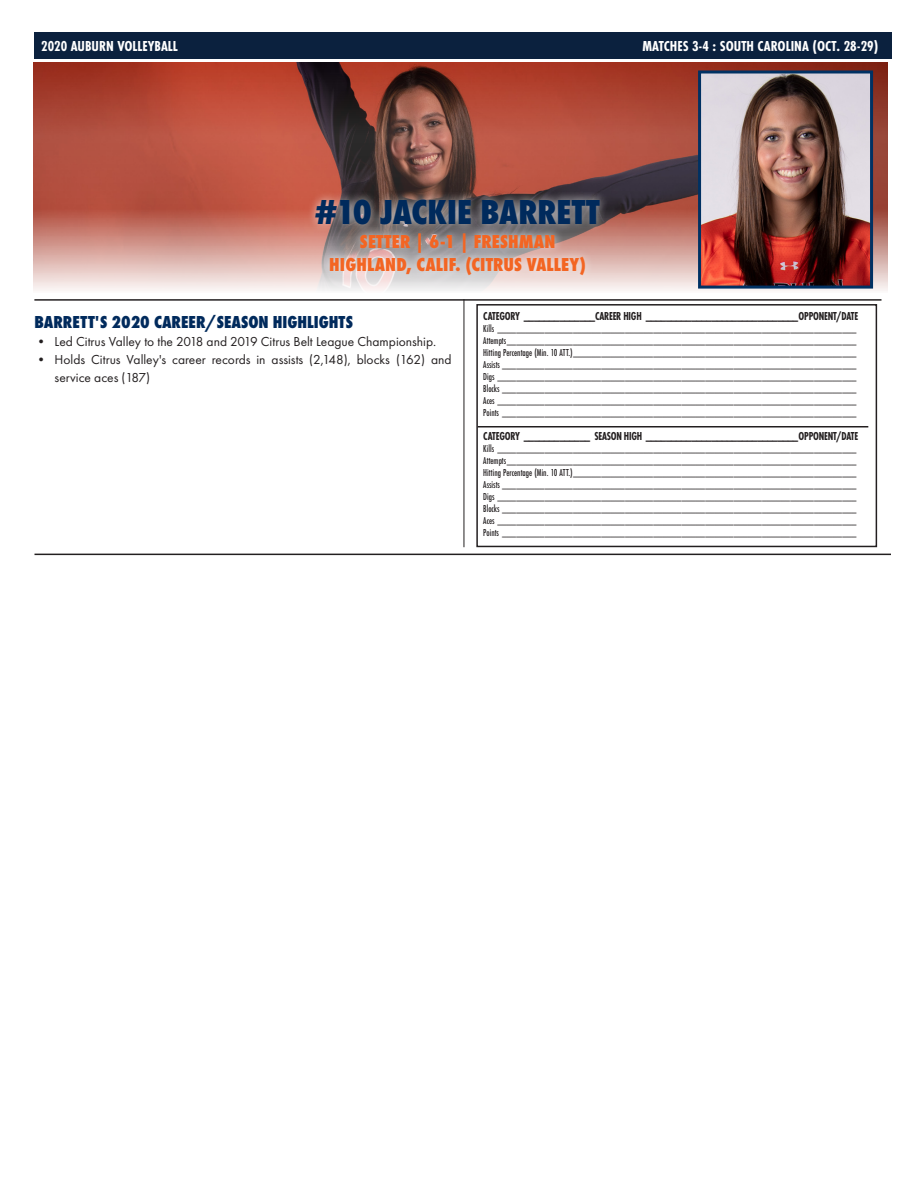
<style>
.page{position:relative;width:918px;height:1188px;background:#fff}
.page>*{position:absolute;margin:0;border:0;box-sizing:border-box;transform-origin:0 0}
.t1{font:800 36px "Futura PT Cond";color:#002a5c}
.t2{font:800 19.5px "Futura PT Cond";letter-spacing:.005em;color:#f36523}
.t3{font:800 18px "Futura PT Cond";color:#002a5c}
.t4{font:700 15px "Futura PT Cond";color:#fff}
.t5{font:13.5px/18px "Futura PT";color:#231f20}
.t6{font:700 12px "Futura PT Cond";letter-spacing:-.02em;color:#231f20;scale:.9 1}
.t7{font:500 10.5px "Futura PT Cond";color:#231f20;scale:.9 1}
</style>
<div class="page">
<div style="left:35px;top:32px;width:857px;height:27px;background:#0b213e"></div>
<hr style="left:34px;top:299px;width:848px;height:2px;background:#231f20">
<hr style="left:464px;top:299px;width:1px;height:248px;background:#231f20">
<hr style="left:34px;top:554px;width:857px;height:1px;background:#231f20">
<div style="left:476px;top:304px;width:401px;height:243px;border:2px solid #231f20"></div>
<img style="left:33px;top:63px;width:855px;height:228px">
<div style="left:306px;top:191px;width:303px;height:93px;background:#fff;opacity:.75"></div>
<img style="left:702px;top:75px;width:167px;height:210px">
<div style="left:698px;top:71px;width:175px;height:218px;border:3px solid #003163"></div>
<hr style="left:478px;top:426px;width:390px;height:2px;background:#231f20">
<h3 class="t4" style="left:41px;top:38px;width:138px">2020 AUBURN VOLLEYBALL</h3>
<h3 class="t4" style="left:642px;top:38px;width:237px">MATCHES 3-4 : SOUTH CAROLINA (OCT. 28-29)</h3>
<p class="t1" style="left:315px;top:191px;width:286px">#10 JACKIE BARRETT</p>
<p class="t2" style="left:360px;top:230px;width:197px">SETTER | 6-1 | FRESHMAN</p>
<p class="t2" style="left:329px;top:253px;width:258px">HIGHLAND, CALIF. (CITRUS VALLEY)</p>
<p class="t3" style="left:34px;top:311px;width:320px">BARRETT'S 2020 CAREER/SEASON HIGHLIGHTS</p>
<p class="t5" style="left:34px;top:332px;width:403px">• Led Citrus Valley to the 2018 and 2019 Citrus Belt League Championship.</p>
<p class="t5" style="left:55px;top:350px;width:398px;text-indent:-20px">• Holds Citrus Valley's career records in assists (2,148), blocks (162) and service aces (187)</p>
<p class="t6" style="left:483px;top:309px;width:418px">CATEGORY ______________CAREER HIGH ______________________________OPPONENT/DATE</p>
<p class="t7" style="left:483px;top:322px;width:416px">Kills ____________________________________________________________________________</p>
<p class="t7" style="left:483px;top:334px;width:416px">Attempts__________________________________________________________________________</p>
<p class="t7" style="left:483px;top:346px;width:416px">Hitting Percentage (Min. 10 ATT.)____________________________________________________________</p>
<p class="t7" style="left:483px;top:358px;width:416px">Assists ___________________________________________________________________________</p>
<p class="t7" style="left:483px;top:370px;width:416px">Digs ____________________________________________________________________________</p>
<p class="t7" style="left:483px;top:382px;width:416px">Blocks ___________________________________________________________________________</p>
<p class="t7" style="left:483px;top:394px;width:416px">Aces ____________________________________________________________________________</p>
<p class="t7" style="left:483px;top:406px;width:416px">Points ___________________________________________________________________________</p>
<p class="t6" style="left:483px;top:429px;width:418px">CATEGORY _____________ SEASON HIGH ______________________________OPPONENT/DATE</p>
<p class="t7" style="left:483px;top:442px;width:416px">Kills ____________________________________________________________________________</p>
<p class="t7" style="left:483px;top:454px;width:416px">Attempts__________________________________________________________________________</p>
<p class="t7" style="left:483px;top:466px;width:416px">Hitting Percentage (Min. 10 ATT.)____________________________________________________________</p>
<p class="t7" style="left:483px;top:478px;width:416px">Assists ___________________________________________________________________________</p>
<p class="t7" style="left:483px;top:490px;width:416px">Digs ____________________________________________________________________________</p>
<p class="t7" style="left:483px;top:502px;width:416px">Blocks ___________________________________________________________________________</p>
<p class="t7" style="left:483px;top:514px;width:416px">Aces ____________________________________________________________________________</p>
<p class="t7" style="left:483px;top:526px;width:416px">Points ___________________________________________________________________________</p>
</div>
